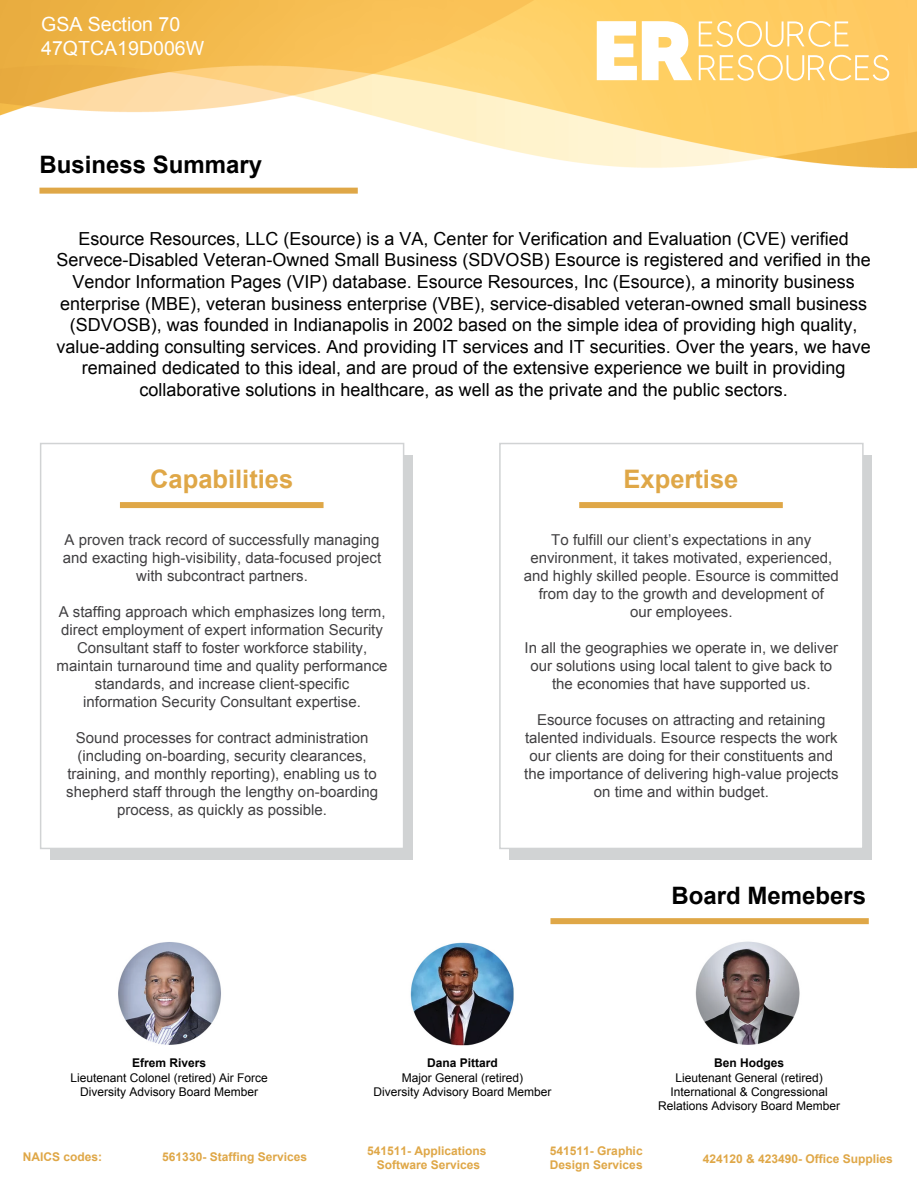
<style>
.page{position:relative;width:918px;height:1188px;background:#fff}
.page>*{position:absolute;margin:0;border:0;box-sizing:border-box;transform-origin:0 0}
.t1{font:700 25.5px "Arial";color:#dfa747}
.t2{font:700 24px "Arial";color:#000}
.t3{font:19.5px/23.4px "Arial";color:#fff}
.t4{font:18px/21.6px "Arial";color:#000;text-align:center}
.t5{font:15px/18px "Arial";color:#414042;text-align:center}
.t6{font:12px/14.4px "Arial";color:#000;text-align:center}
.t7{font:700 12px/14.4px "Arial";color:#dfa747;text-align:center}
.t8{font:700 12px "Arial";color:#000}
</style>
<div class="page">
<img style="left:0;top:0;width:917px;height:188px">
<svg style="left:699px;top:21px;width:149px;height:26px;background:#ffd682"></svg>
<svg style="left:699px;top:55px;width:190px;height:26px;background:#ffd683"></svg>
<svg style="left:597px;top:21px;width:95px;height:59px"></svg>
<div style="left:39px;top:188px;width:319px;height:6px;background:#dfa747"></div>
<div style="left:50px;top:455px;width:363px;height:405px;background:#d1d3d4"></div>
<div style="left:40px;top:443px;width:364px;height:406px;background:#fff;border:2px solid #d1d3d4"></div>
<div style="left:120px;top:502px;width:204px;height:6px;background:#dfa747"></div>
<div style="left:509px;top:455px;width:363px;height:405px;background:#d1d3d4"></div>
<div style="left:499px;top:443px;width:365px;height:406px;background:#fff;border:2px solid #d1d3d4"></div>
<div style="left:579px;top:502px;width:204px;height:6px;background:#dfa747"></div>
<div style="left:550px;top:918px;width:319px;height:6px;background:#dfa747"></div>
<img style="left:695px;top:941px;width:105px;height:104px">
<img style="left:118px;top:942px;width:103px;height:103px">
<img style="left:410px;top:942px;width:104px;height:104px">
<h3 class="t3" style="left:41px;top:13px;width:164px">GSA Section 70<br>47QTCA19D006W</h3>
<h2 class="t2" style="left:39px;top:149px;width:224px">Business Summary</h2>
<p class="t4" style="left:57px;top:228px;width:816px">Esource Resources, LLC (Esource) is a VA, Center for Verification and Evaluation (CVE) verified Servece-Disabled Veteran-Owned Small Business (SDVOSB) Esource is registered and verified in the Vendor Information Pages (VIP) database. Esource Resources, Inc (Esource), a minority business enterprise (MBE), veteran business enterprise (VBE), service-disabled veteran-owned small business (SDVOSB), was founded in Indianapolis in 2002 based on the simple idea of providing high quality, value-adding consulting services. And providing IT services and IT securities. Over the years, we have remained dedicated to this ideal, and are proud of the extensive experience we built in providing collaborative solutions in healthcare, as well as the private and the public sectors.</p>
<h1 class="t1" style="left:150px;top:462px;width:145px">Capabilities</h1>
<p class="t5" style="left:63px;top:531px;width:320px">A proven track record of successfully managing and exacting high-visibility, data-focused project with subcontract partners.</p>
<p class="t5" style="left:57px;top:603px;width:332px">A staffing approach which emphasizes long term, direct employment of expert information Security Consultant staff to foster workforce stability, maintain turnaround time and quality performance standards, and increase client-specific information Security Consultant expertise.</p>
<p class="t5" style="left:66px;top:729px;width:313px">Sound processes for contract administration (including on-boarding, security clearances, training, and monthly reporting), enabling us to shepherd staff through the lengthy on-boarding process, as quickly as possible.</p>
<h1 class="t1" style="left:624px;top:462px;width:116px">Expertise</h1>
<p class="t5" style="left:524px;top:531px;width:317px">To fulfill our client’s expectations in any environment, it takes motivated, experienced, and highly skilled people. Esource is committed from day to the growth and development of<br>our employees.</p>
<p class="t5" style="left:525px;top:639px;width:315px">In all the geographies we operate in, we deliver our solutions using local talent to give back to the economies that have supported us.</p>
<p class="t5" style="left:524px;top:711px;width:316px">Esource focuses on attracting and retaining talented individuals. Esource respects the work our clients are doing for their constituents and the importance of delivering high-value projects on time and within budget.</p>
<h2 class="t2" style="left:671px;top:880px;width:196px">Board Memebers</h2>
<p class="t8" style="left:132px;top:1055px;width:76px">Efrem Rivers</p>
<p class="t6" style="left:71px;top:1070px;width:199px">Lieutenant Colonel (retired) Air Force<br>Diversity Advisory Board Member</p>
<p class="t8" style="left:427px;top:1055px;width:72px">Dana Pittard</p>
<p class="t6" style="left:373px;top:1070px;width:180px">Major General (retired)<br>Diversity Advisory Board Member</p>
<p class="t8" style="left:714px;top:1055px;width:72px">Ben Hodges</p>
<p class="t6" style="left:658px;top:1070px;width:184px">Lieutenant General (retired)<br>International &amp; Congressional<br>Relations Advisory Board Member</p>
<p class="t7" style="left:23px;top:1150px;width:81px">NAICS codes:</p>
<p class="t7" style="left:162px;top:1150px;width:146px">561330- Staffing Services</p>
<p class="t7" style="left:367px;top:1144px;width:121px">541511- Applications<br>Software Services</p>
<p class="t7" style="left:550px;top:1144px;width:94px;text-align:left">541511- Graphic<br>Design Services</p>
<p class="t7" style="left:703px;top:1152px;width:192px">424120 &amp; 423490- Office Supplies</p>
</div>
